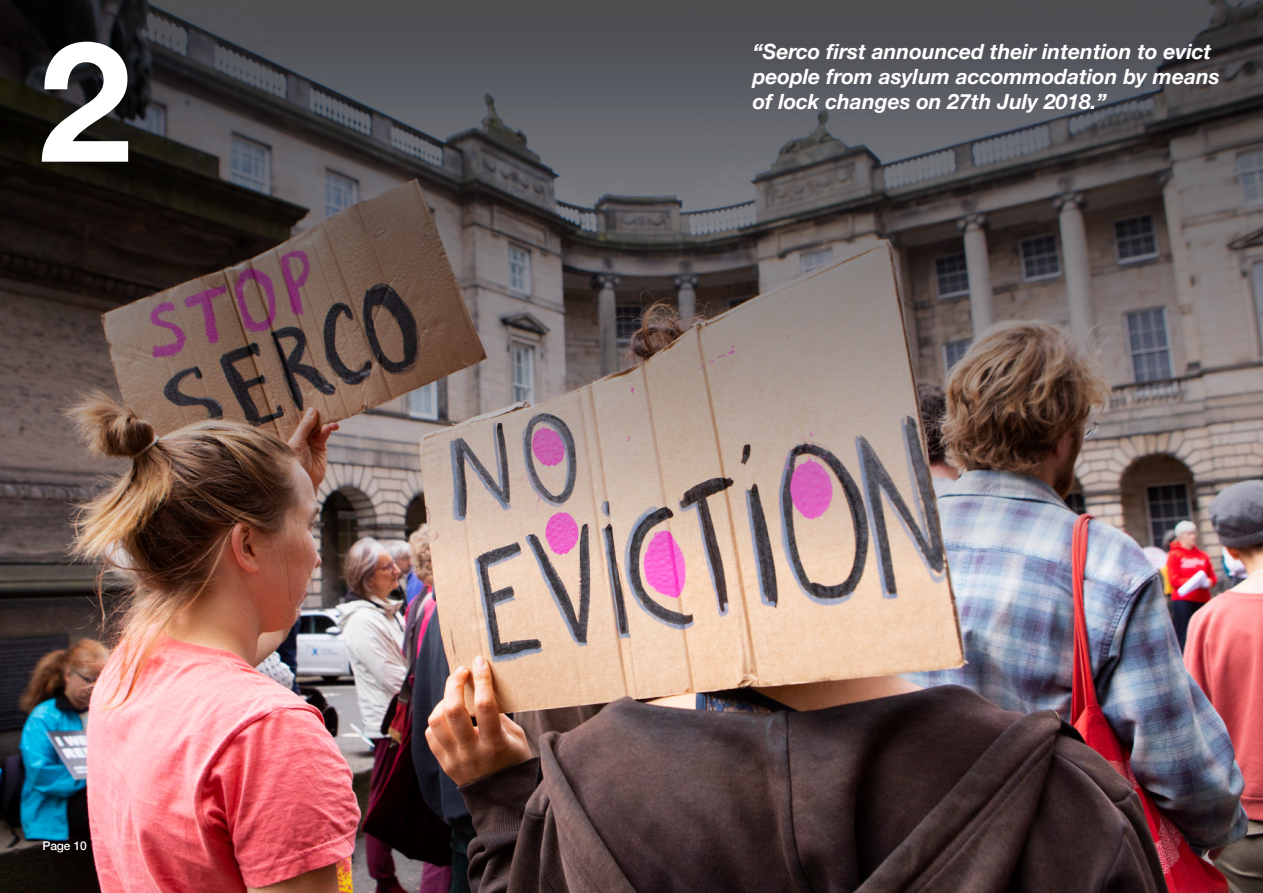
<style>
.page{position:relative;width:1263px;height:893px;background:#fff}
.page>*{position:absolute;margin:0;border:0;box-sizing:border-box;transform-origin:0 0}
.t1{font:700 168px "Helvetica Neue";color:#fff}
.t2{font:italic 700 21px/25.2px "Helvetica Neue";color:#fff}
.t3{font:500 12px "Helvetica Neue";letter-spacing:-.01em;color:#fff}
</style>
<div class="page">
<img style="left:0;top:567px;width:1263px;height:326px">
<img style="left:0;top:0;width:1263px;height:567px">
<p class="t1" style="left:38px;top:-30px;width:95px">2</p>
<p class="t3" style="left:43px;top:836px;width:46px">Page 10</p>
<p class="t2" style="left:753px;top:39px;width:469px">“Serco first announced their intention to evict people from asylum accommodation by means of lock changes on 27th July 2018.”</p>
</div>
